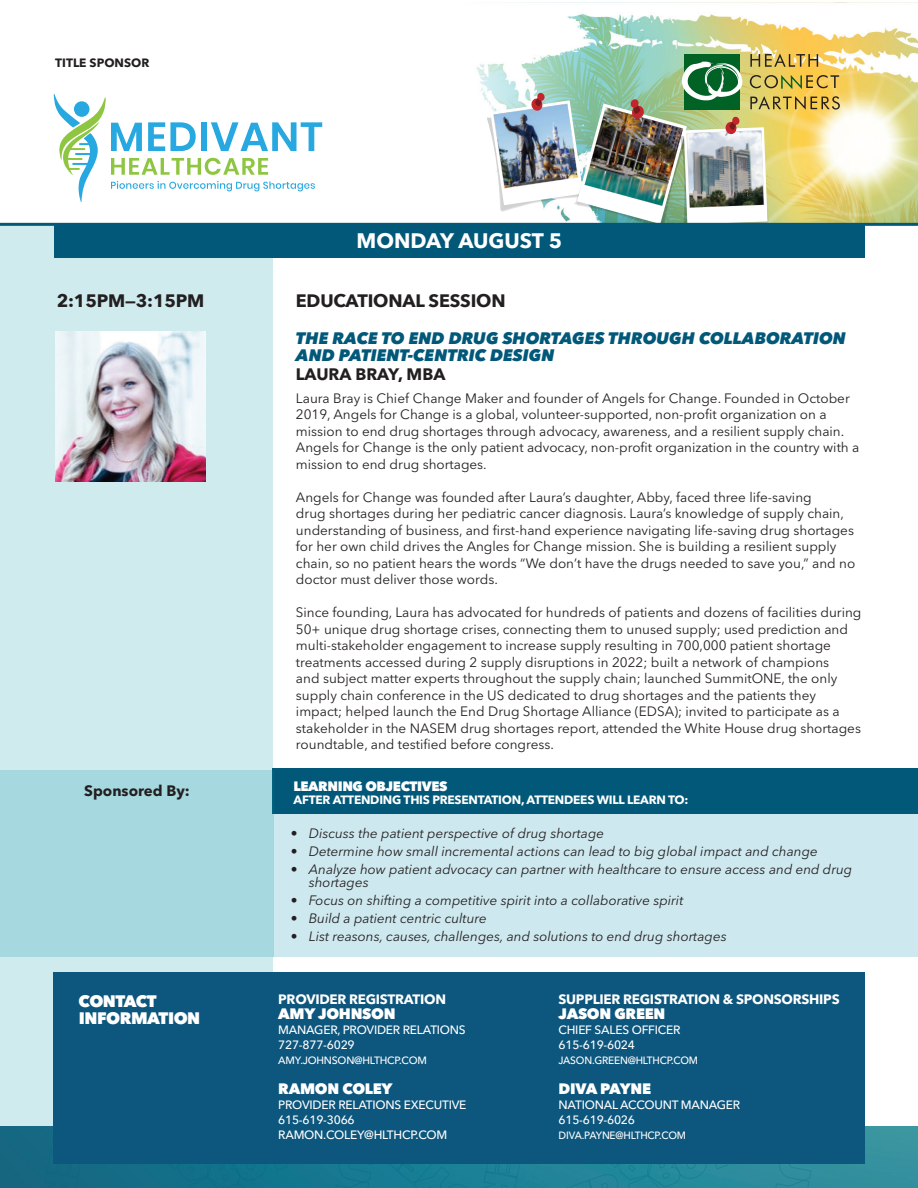
<style>
.page{position:relative;width:918px;height:1188px;background:#fff}
.page>*{position:absolute;margin:0;border:0;box-sizing:border-box;transform-origin:0 0}
.t1{font:700 20.85px "Avenir Next LT Pro";color:#fff}
.t2{font:700 18px "Avenir Next";letter-spacing:-.01em;color:#231f20}
.t3{font:italic 800 16.5px/16.5px "Avenir Next LT Pro";color:#015878}
.t4{font:800 16.5px/16.5px "Avenir Next LT Pro";letter-spacing:-.03em;color:#fff}
.t5{font:700 16.5px "Avenir Next LT Pro";color:#231f20}
.t6{font:800 15px "Avenir Next LT Pro";letter-spacing:-.02em;color:#fff}
.t7{font:700 15px "Avenir Next LT Pro";color:#231f20}
.t8{font:13.5px/16.5px "Avenir Next LT Pro";color:#231f20}
.t9{font:italic 13.5px/13.5px "Avenir Next LT Pro";color:#231f20}
.t10{font:700 13.5px "Avenir Next LT Pro";letter-spacing:-.02em;color:#fff}
.t11{font:800 13.5px "Avenir Next LT Pro";letter-spacing:-.03em;color:#fff}
.t12{font:500 12px/15px "Avenir Next LT Pro";letter-spacing:-.02em;color:#fff}
.t13{font:700 12px "Avenir Next LT Pro";letter-spacing:-.02em;color:#fff}
.t14{font:700 12px "Avenir Next LT Pro";color:#231f20}
.t15{font:500 10.5px "Avenir Next LT Pro";letter-spacing:-.02em;color:#fff}
</style>
<div class="page">
<img style="left:259px;top:2px;width:659px;height:221px">
<div style="left:0;top:226px;width:272px;height:962px;background:#cfebee"></div>
<hr style="left:0;top:223px;width:918px;height:3px;background:#015878">
<div style="left:54px;top:224px;width:810px;height:34px;background:#015878"></div>
<svg style="left:0;top:1127px;width:918px;height:61px;background:#1e7b91"></svg>
<svg style="left:54px;top:94px;width:268px;height:107px"></svg>
<img style="left:486px;top:54px;width:354px;height:169px">
<img style="left:55px;top:332px;width:150px;height:150px">
<div style="left:274px;top:810px;width:644px;height:147px;background:#cde8ee"></div>
<div style="left:273px;top:769px;width:645px;height:45px;background:#015878"></div>
<div style="left:0;top:770px;width:274px;height:187px;background:#a6d8e0"></div>
<div style="left:53px;top:972px;width:812px;height:191px;background:#0d567d"></div>
<p class="t14" style="left:55px;top:56px;width:96px">TITLE SPONSOR</p>
<h1 class="t1" style="left:357px;top:228px;width:207px">MONDAY AUGUST 5</h1>
<h2 class="t2" style="left:57px;top:285px;width:149px">2:15PM—3:15PM</h2>
<h2 class="t2" style="left:296px;top:285px;width:211px">EDUCATIONAL SESSION</h2>
<p class="t7" style="left:84px;top:782px;width:107px">Sponsored By:</p>
<p class="t3" style="left:296px;top:330px;width:551px">THE RACE TO END DRUG SHORTAGES THROUGH COLLABORATION<br>AND PATIENT-CENTRIC DESIGN</p>
<p class="t5" style="left:296px;top:364px;width:151px">LAURA BRAY, MBA</p>
<p class="t8" style="left:296px;top:390px;width:565px">Laura Bray is Chief Change Maker and founder of Angels for Change. Founded in October 2019, Angels for Change is a global, volunteer-supported, non-profit organization on a mission to end drug shortages through advocacy, awareness, and a resilient supply chain.<br>Angels for Change is the only patient advocacy, non-profit organization in the country with a mission to end drug shortages.</p>
<p class="t8" style="left:296px;top:489px;width:561px">Angels for Change was founded after Laura’s daughter, Abby, faced three life-saving<br>drug shortages during her pediatric cancer diagnosis. Laura’s knowledge of supply chain, understanding of business, and first-hand experience navigating life-saving drug shortages for her own child drives the Angles for Change mission. She is building a resilient supply chain, so no patient hears the words “We don’t have the drugs needed to save you,” and no doctor must deliver those words.</p>
<p class="t8" style="left:296px;top:604px;width:567px">Since founding, Laura has advocated for hundreds of patients and dozens of facilities during 50+ unique drug shortage crises, connecting them to unused supply; used prediction and multi-stakeholder engagement to increase supply resulting in 700,000 patient shortage treatments accessed during 2 supply disruptions in 2022; built a network of champions<br>and subject matter experts throughout the supply chain; launched SummitONE, the only supply chain conference in the US dedicated to drug shortages and the patients they impact; helped launch the End Drug Shortage Alliance (EDSA); invited to participate as a stakeholder in the NASEM drug shortages report, attended the White House drug shortages roundtable, and testified before congress.</p>
<p class="t11" style="left:293px;top:778px;width:156px">LEARNING OBJECTIVES</p>
<p class="t13" style="left:294px;top:793px;width:396px">AFTER ATTENDING THIS PRESENTATION, ATTENDEES WILL LEARN TO:</p>
<p class="t9" style="left:291px;top:827px;width:315px">• Discuss the patient perspective of drug shortage</p>
<p class="t9" style="left:291px;top:845px;width:528px">• Determine how small incremental actions can lead to big global impact and change</p>
<p class="t9" style="left:309px;top:863px;width:545px;text-indent:-18px">• Analyze how patient advocacy can partner with healthcare to ensure access and end drug shortages</p>
<p class="t9" style="left:291px;top:894px;width:394px">• Focus on shifting a competitive spirit into a collaborative spirit</p>
<p class="t9" style="left:291px;top:912px;width:197px">• Build a patient centric culture</p>
<p class="t9" style="left:291px;top:929px;width:437px">• List reasons, causes, challenges, and solutions to end drug shortages</p>
<p class="t4" style="left:79px;top:993px;width:123px">CONTACT<br>INFORMATION</p>
<p class="t10" style="left:278px;top:991px;width:169px">PROVIDER REGISTRATION</p>
<p class="t6" style="left:278px;top:1004px;width:119px">AMY JOHNSON</p>
<p class="t12" style="left:278px;top:1022px;width:189px">MANAGER, PROVIDER RELATIONS<br>727-877-6029</p>
<p class="t15" style="left:278px;top:1054px;width:150px">AMY.JOHNSON@HLTHCP.COM</p>
<p class="t6" style="left:278px;top:1079px;width:116px">RAMON COLEY</p>
<p class="t12" style="left:278px;top:1097px;width:190px">PROVIDER RELATIONS EXECUTIVE<br>615-619-3066<br>RAMON.COLEY@HLTHCP.COM</p>
<p class="t10" style="left:559px;top:991px;width:283px">SUPPLIER REGISTRATION &amp; SPONSORSHIPS</p>
<p class="t6" style="left:559px;top:1005px;width:108px">JASON GREEN</p>
<p class="t12" style="left:559px;top:1023px;width:123px">CHIEF SALES OFFICER<br>615-619-6024</p>
<p class="t15" style="left:559px;top:1054px;width:141px">JASON.GREEN@HLTHCP.COM</p>
<p class="t6" style="left:559px;top:1080px;width:94px">DIVA PAYNE</p>
<p class="t12" style="left:559px;top:1098px;width:183px">NATIONAL ACCOUNT MANAGER<br>615-619-6026</p>
<p class="t15" style="left:559px;top:1129px;width:129px">DIVA.PAYNE@HLTHCP.COM</p>
</div>
